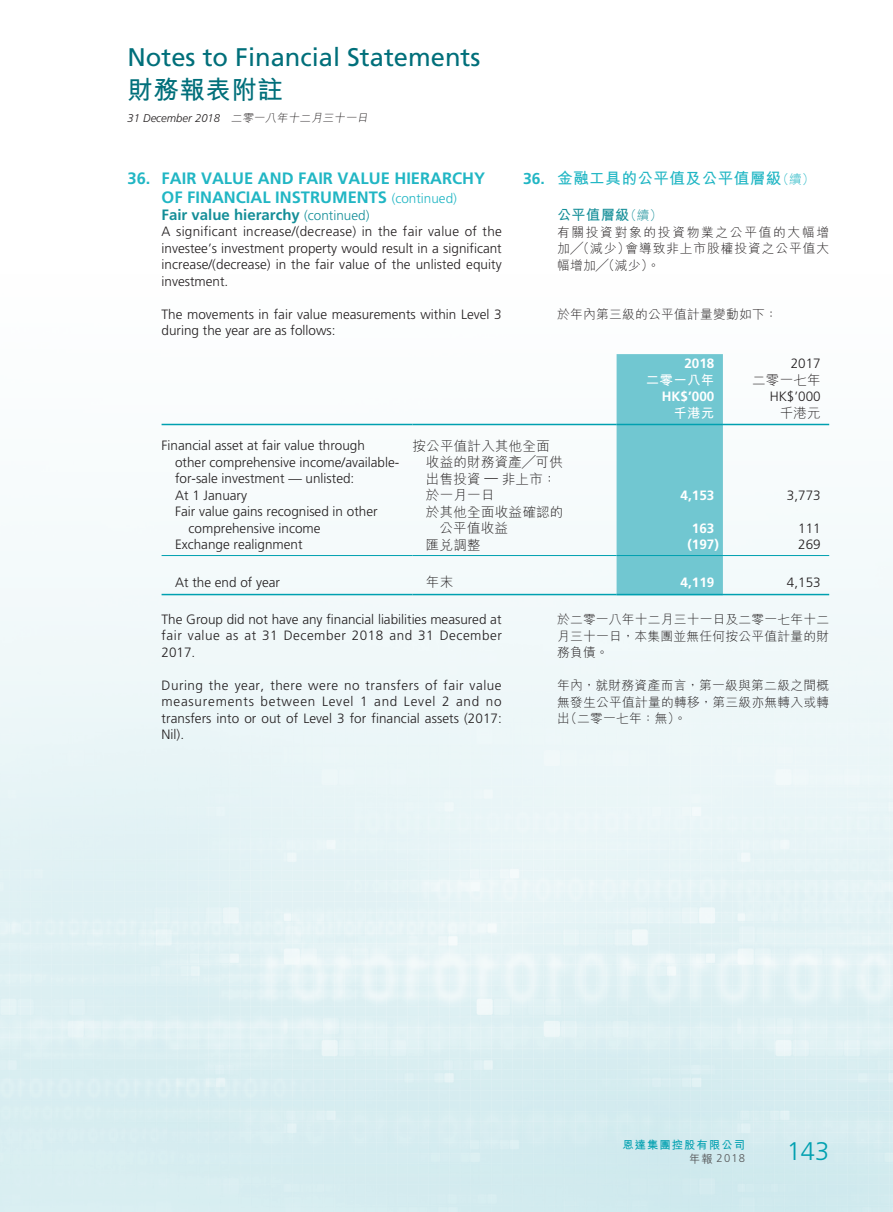
<style>
.page{position:relative;width:893px;height:1212px;background:#fff}
.page>*{position:absolute;margin:0;border:0;box-sizing:border-box;transform-origin:0 0}
.t1{font:25.5px "Frutiger LT Std";color:#006f7a}
.t2{font:700 25.5px "M Hei HK";letter-spacing:.02em;color:#006f7a}
.t3{font:300 25.5px "Frutiger LT Std";color:#00a0b0}
._01_H1_E{font:700 16.5px/19.5px "Frutiger LT Std";color:#21b6c4;text-align:center}
._001_H1_C{font:700 15.75px "M Hei HK";letter-spacing:.02em;color:#21b6c4}
._02_H2_E{font:700 15px "Frutiger LT Std";color:#148e98}
._002_H2_C{font:700 14.25px "M Hei HK";letter-spacing:.02em;color:#148e98}
._00_txt_E{font:300 13.5px/16.5px "Frutiger LT Std";letter-spacing:.005em;color:#231f20;text-align:justify}
._50_Table_txt{font:300 13.5px "Frutiger LT Std";color:#231f20}
._50_Table_txt-2{font:300 13.5px "M Hei HK";letter-spacing:.02em;color:#231f20}
._50_Table_txt-3{font:700 13.5px "Frutiger LT Std";color:#fff}
._50_Table_txt-4{font:700 13.5px "M Hei HK";letter-spacing:.02em;color:#fff}
._000_txt_C{font:300 12.75px/16.5px "M Hei HK";letter-spacing:.02em;color:#231f20;text-align:justify}
.t4{font:italic 300 11.25px "Frutiger LT Std";color:#231f20}
.t5{font:700 11.25px "M Hei HK";letter-spacing:.1em;color:#00a0b0}
.t6{font:300 11.25px "Frutiger LT Std";color:#57585a}
.s1{font-family:"M Hei HK"}
.s2{font-weight:300;font-size:13.5px}
.s3{font-family:"Frutiger LT Std"}
.s4{font-weight:300;font-size:12.75px}
.s5{font-family:"M Hei HK";font-weight:500}
</style>
<div class="page">
<div style="left:617px;top:354px;width:106px;height:240px;background:#71c7d1"></div>
<hr style="left:162px;top:424px;width:250px;height:1px;background:#00a0b0">
<hr style="left:412px;top:424px;width:205px;height:1px;background:#00a0b0">
<hr style="left:617px;top:424px;width:106px;height:1px;background:#00a0b0">
<hr style="left:723px;top:424px;width:106px;height:1px;background:#00a0b0">
<hr style="left:162px;top:555px;width:250px;height:1px;background:#00a0b0">
<hr style="left:412px;top:555px;width:205px;height:1px;background:#00a0b0">
<hr style="left:617px;top:555px;width:106px;height:1px;background:#00a0b0">
<hr style="left:723px;top:555px;width:106px;height:1px;background:#00a0b0">
<hr style="left:162px;top:594px;width:250px;height:1px;background:#00a0b0">
<hr style="left:412px;top:594px;width:205px;height:1px;background:#00a0b0">
<hr style="left:617px;top:594px;width:106px;height:1px;background:#00a0b0">
<hr style="left:723px;top:594px;width:106px;height:1px;background:#00a0b0">
<h1 class="t1" style="left:128px;top:42px;width:354px">Notes to Financial Statements</h1>
<h1 class="t2" style="left:128px;top:71px;width:157px">財務報表附註</h1>
<p class="t4" style="left:128px;top:111px;width:244px">31 December 2018 <span class="s1">二零一八年十二月三十一日</span></p>
<p class="_01_H1_E" style="left:128px;top:168px;width:359px">36. FAIR VALUE AND FAIR VALUE HIERARCHY<br>OF FINANCIAL INSTRUMENTS <span class="s2">(continued)</span></p>
<p class="_02_H2_E" style="left:162px;top:206px;width:209px">Fair value hierarchy <span class="s2">(continued)</span></p>
<p class="_00_txt_E" style="left:162px;top:224px;width:342px">A significant increase/(decrease) in the fair value of the investee’s investment property would result in a significant increase/(decrease) in the fair value of the unlisted equity investment.</p>
<p class="_00_txt_E" style="left:162px;top:306px;width:342px">The movements in fair value measurements within Level 3 during the year are as follows:</p>
<p class="_001_H1_C" style="left:523px;top:167px;width:293px"><span class="s3">36.</span> 金融工具的公平值及公平值層級<span class="s4">（續）</span></p>
<p class="_002_H2_C" style="left:557px;top:205px;width:107px">公平值層級<span class="s4">（續）</span></p>
<p class="_000_txt_C" style="left:557px;top:224px;width:274px">有關投資對象的投資物業之公平值的大幅增加╱（減少）會導致非上市股權投資之公平值大幅增加╱（減少）。</p>
<p class="_000_txt_C" style="left:557px;top:306px;width:222px">於年內第三級的公平值計量變動如下：</p>
<p class="_50_Table_txt-3" style="left:684px;top:356px;width:32px">2018</p>
<p class="_50_Table_txt" style="left:791px;top:356px;width:32px">2017</p>
<p class="_50_Table_txt-4" style="left:646px;top:371px;width:70px">二零一八年</p>
<p class="_50_Table_txt-2" style="left:752px;top:373px;width:70px">二零一七年</p>
<p class="_50_Table_txt-3" style="left:662px;top:389px;width:54px">HK$’000</p>
<p class="_50_Table_txt" style="left:770px;top:389px;width:53px">HK$’000</p>
<p class="_50_Table_txt-4" style="left:673px;top:404px;width:43px">千港元</p>
<p class="_50_Table_txt-2" style="left:780px;top:406px;width:43px">千港元</p>
<p class="_50_Table_txt" style="left:162px;top:438px;width:205px">Financial asset at fair value through</p>
<p class="_50_Table_txt" style="left:175px;top:454px;width:226px">other comprehensive income/available-</p>
<p class="_50_Table_txt" style="left:175px;top:471px;width:181px">for-sale investment — unlisted:</p>
<p class="_50_Table_txt-2" style="left:412px;top:439px;width:139px">按公平值計入其他全面</p>
<p class="_50_Table_txt-2" style="left:426px;top:455px;width:138px">收益的財務資產╱可供</p>
<p class="_50_Table_txt-2" style="left:426px;top:472px;width:132px">出售投資 <sup>—</sup> 非上市：</p>
<p class="_50_Table_txt" style="left:175px;top:487px;width:74px">At 1 January</p>
<p class="_50_Table_txt-2" style="left:426px;top:488px;width:70px">於一月一日</p>
<p class="_50_Table_txt-3" style="left:681px;top:487px;width:35px">4,153</p>
<p class="_50_Table_txt" style="left:787px;top:487px;width:35px">3,773</p>
<p class="_50_Table_txt" style="left:175px;top:504px;width:204px">Fair value gains recognised in other</p>
<p class="_50_Table_txt" style="left:189px;top:520px;width:134px">comprehensive income</p>
<p class="_50_Table_txt-2" style="left:426px;top:505px;width:139px">於其他全面收益確認的</p>
<p class="_50_Table_txt-2" style="left:439px;top:521px;width:70px">公平值收益</p>
<p class="_50_Table_txt-3" style="left:692px;top:520px;width:24px">163</p>
<p class="_50_Table_txt" style="left:798px;top:520px;width:24px">111</p>
<p class="_50_Table_txt" style="left:175px;top:537px;width:129px">Exchange realignment</p>
<p class="_50_Table_txt-2" style="left:426px;top:538px;width:56px">匯兌調整</p>
<p class="_50_Table_txt-3" style="left:687px;top:536px;width:33px">(197)</p>
<p class="_50_Table_txt" style="left:798px;top:537px;width:24px">269</p>
<p class="_50_Table_txt" style="left:175px;top:574px;width:107px">At the end of year</p>
<p class="_50_Table_txt-2" style="left:426px;top:575px;width:29px">年末</p>
<p class="_50_Table_txt-3" style="left:681px;top:574px;width:35px">4,119</p>
<p class="_50_Table_txt" style="left:787px;top:574px;width:35px">4,153</p>
<p class="_00_txt_E" style="left:162px;top:611px;width:342px">The Group did not have any financial liabilities measured at fair value as at 31 December 2018 and 31 December 2017.</p>
<p class="_00_txt_E" style="left:162px;top:677px;width:342px">During the year, there were no transfers of fair value measurements between Level 1 and Level 2 and no transfers into or out of Level 3 for financial assets (2017:<br>Nil).</p>
<p class="_000_txt_C" style="left:557px;top:611px;width:274px">於二零一八年十二月三十一日及二零一七年十二月三十一日，本集團並無任何按公平值計量的財務負債。</p>
<p class="_000_txt_C" style="left:557px;top:677px;width:274px">年內，就財務資產而言，第一級與第二級之間概無發生公平值計量的轉移，第三級亦無轉入或轉出（二零一七年：無）。</p>
<p class="t5" style="left:622px;top:1136px;width:124px">恩達集團控股有限公司</p>
<p class="t6" style="left:689px;top:1152px;width:57px"><span class="s5">年報</span> 2018</p>
<h1 class="t3" style="left:787px;top:1136px;width:44px">143</h1>
</div>
